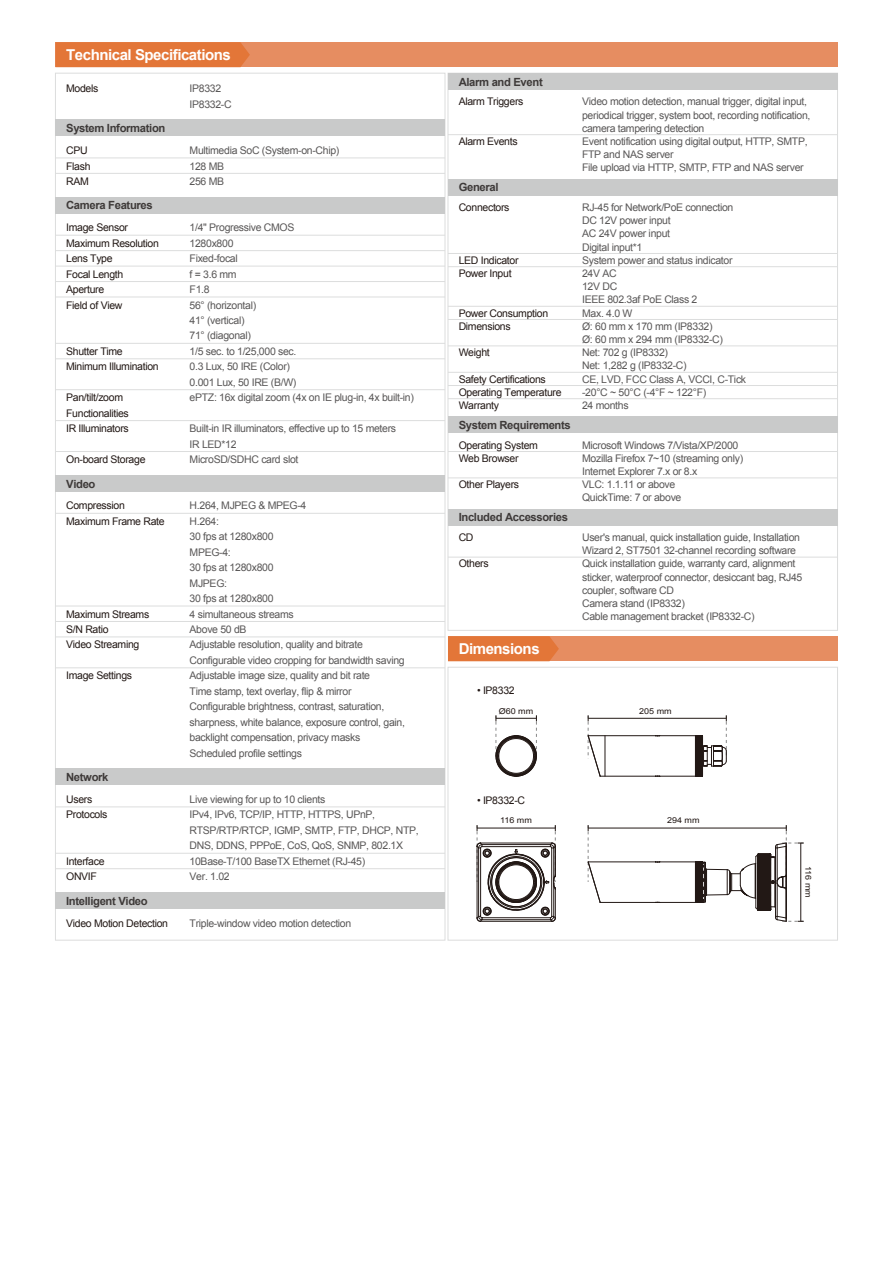
<style>
.page{position:relative;width:893px;height:1263px;background:#fff}
.page>*{position:absolute;margin:0;border:0;box-sizing:border-box;transform-origin:0 0}
.t1{font:700 15px "Arial";letter-spacing:-.03em;color:#fff}
.t2{font:700 11.25px "Arial";letter-spacing:-.03em;color:#3e3a39}
.t3{font:10.5px/15.5px "Arial";letter-spacing:-.03em;color:#595757}
.t4{font:10.5px/15.5px "Arial";letter-spacing:-.03em;color:#221815}
.t5{font:8.1px "Arial";color:#221815;scale:1.11 1}
</style>
<div class="page">
<div style="left:55px;top:73px;width:390px;height:867px;background:#fff;border:1px solid #dcdddd"></div>
<div style="left:448px;top:73px;width:390px;height:558px;background:#fff;border:1px solid #dcdddd"></div>
<div style="left:448px;top:667px;width:390px;height:273px;background:#fff;border:1px solid #dcdddd"></div>
<hr style="left:448px;top:134px;width:389px;height:1px;background:#dcdddd">
<hr style="left:448px;top:253px;width:389px;height:1px;background:#dcdddd">
<hr style="left:448px;top:266px;width:389px;height:1px;background:#dcdddd">
<hr style="left:448px;top:306px;width:389px;height:1px;background:#dcdddd">
<hr style="left:448px;top:319px;width:389px;height:1px;background:#dcdddd">
<hr style="left:448px;top:346px;width:389px;height:1px;background:#dcdddd">
<hr style="left:448px;top:372px;width:389px;height:1px;background:#dcdddd">
<hr style="left:448px;top:385px;width:389px;height:1px;background:#dcdddd">
<hr style="left:448px;top:398px;width:389px;height:1px;background:#dcdddd">
<hr style="left:448px;top:451px;width:389px;height:1px;background:#dcdddd">
<hr style="left:448px;top:478px;width:389px;height:1px;background:#dcdddd">
<hr style="left:448px;top:557px;width:389px;height:1px;background:#dcdddd">
<div style="left:448px;top:73px;width:389px;height:17px;background:#c9caca"></div>
<div style="left:448px;top:179px;width:389px;height:16px;background:#c9caca"></div>
<div style="left:448px;top:416px;width:389px;height:17px;background:#c9caca"></div>
<div style="left:448px;top:509px;width:389px;height:16px;background:#c9caca"></div>
<hr style="left:55px;top:158px;width:390px;height:1px;background:#dcdddd">
<hr style="left:55px;top:173px;width:390px;height:1px;background:#dcdddd">
<hr style="left:55px;top:235px;width:390px;height:1px;background:#dcdddd">
<hr style="left:55px;top:250px;width:390px;height:1px;background:#dcdddd">
<hr style="left:55px;top:266px;width:390px;height:1px;background:#dcdddd">
<hr style="left:55px;top:281px;width:390px;height:1px;background:#dcdddd">
<hr style="left:55px;top:297px;width:390px;height:1px;background:#dcdddd">
<hr style="left:55px;top:343px;width:390px;height:1px;background:#dcdddd">
<hr style="left:55px;top:358px;width:390px;height:1px;background:#dcdddd">
<hr style="left:55px;top:389px;width:390px;height:1px;background:#dcdddd">
<hr style="left:55px;top:420px;width:390px;height:1px;background:#dcdddd">
<hr style="left:55px;top:451px;width:390px;height:1px;background:#dcdddd">
<hr style="left:55px;top:513px;width:390px;height:1px;background:#dcdddd">
<hr style="left:55px;top:606px;width:390px;height:1px;background:#dcdddd">
<hr style="left:55px;top:621px;width:390px;height:1px;background:#dcdddd">
<hr style="left:55px;top:637px;width:390px;height:1px;background:#dcdddd">
<hr style="left:55px;top:667px;width:390px;height:1px;background:#dcdddd">
<hr style="left:55px;top:807px;width:390px;height:1px;background:#dcdddd">
<hr style="left:55px;top:853px;width:390px;height:1px;background:#dcdddd">
<hr style="left:55px;top:868px;width:390px;height:1px;background:#dcdddd">
<div style="left:55px;top:120px;width:390px;height:16px;background:#c9caca"></div>
<div style="left:55px;top:197px;width:390px;height:16px;background:#c9caca"></div>
<div style="left:55px;top:475px;width:390px;height:17px;background:#c9caca"></div>
<div style="left:55px;top:768px;width:390px;height:17px;background:#c9caca"></div>
<div style="left:55px;top:892px;width:390px;height:17px;background:#c9caca"></div>
<div style="left:55px;top:42px;width:782px;height:25px;background:#e68d61"></div>
<div style="left:55px;top:42px;width:195px;height:25px;background:#e37638"></div>
<div style="left:448px;top:636px;width:389px;height:25px;background:#e68d61"></div>
<svg style="left:448px;top:636px;width:111px;height:25px;background:#e3773a"></svg>
<hr style="left:588px;top:718px;width:138px;height:1px;background:#221815">
<svg style="left:496px;top:715px;width:41px;height:62px"></svg>
<svg style="left:476px;top:825px;width:80px;height:97px"></svg>
<svg style="left:588px;top:825px;width:216px;height:97px"></svg>
<svg style="left:588px;top:715px;width:13px;height:62px"></svg>
<hr style="left:660px;top:776px;width:35px;height:1px;background:#221815">
<hr style="left:600px;top:776px;width:56px;height:1px;background:#221815">
<hr style="left:660px;top:735px;width:35px;height:1px;background:#221815">
<hr style="left:588px;top:735px;width:68px;height:1px;background:#221815">
<svg style="left:695px;top:715px;width:32px;height:62px"></svg>
<hr style="left:605px;top:736px;width:1px;height:40px;background:#221815">
<h1 class="t1" style="left:66px;top:45px;width:166px">Technical Specifications</h1>
<p class="t4" style="left:66px;top:81px;width:34px">Models</p>
<p class="t2" style="left:66px;top:121px;width:101px">System Information</p>
<p class="t4" style="left:66px;top:143px;width:26px">CPU<br>Flash<br>RAM</p>
<p class="t4" style="left:66px;top:220px;width:94px">Image Sensor<br>Maximum Resolution<br>Lens Type<br>Focal Length<br>Aperture<br>Field of View</p>
<p class="t4" style="left:66px;top:344px;width:94px">Shutter Time<br>Minimum Illumination</p>
<p class="t4" style="left:66px;top:390px;width:64px">Pan/tilt/zoom<br>Functionalities<br>IR Illuminators</p>
<p class="t4" style="left:66px;top:452px;width:81px">On-board Storage</p>
<p class="t4" style="left:66px;top:498px;width:100px">Compression<br>Maximum Frame Rate</p>
<p class="t2" style="left:66px;top:198px;width:88px">Camera Features</p>
<p class="t2" style="left:66px;top:476px;width:31px">Video</p>
<p class="t4" style="left:66px;top:606px;width:85px">Maximum Streams<br>S/N Ratio<br>Video Streaming</p>
<p class="t4" style="left:66px;top:668px;width:67px">Image Settings</p>
<p class="t2" style="left:66px;top:770px;width:44px">Network</p>
<p class="t4" style="left:66px;top:792px;width:43px">Users<br>Protocols</p>
<p class="t4" style="left:66px;top:853px;width:40px">Interface<br>ONVIF</p>
<p class="t4" style="left:66px;top:915px;width:103px">Video Motion Detection</p>
<p class="t2" style="left:66px;top:893px;width:83px">Intelligent Video</p>
<p class="t3" style="left:190px;top:81px;width:44px">IP8332<br>IP8332-C</p>
<p class="t3" style="left:190px;top:143px;width:151px">Multimedia SoC (System-on-Chip)<br>128 MB<br>256 MB</p>
<p class="t3" style="left:190px;top:220px;width:226px">1/4" Progressive CMOS<br>1280x800<br>Fixed-focal<br>f = 3.6 mm<br>F1.8<br>56° (horizontal)<br>41° (vertical)<br>71° (diagonal)<br>1/5 sec. to 1/25,000 sec.<br>0.3 Lux, 50 IRE (Color)<br>0.001 Lux, 50 IRE (B/W)<br>ePTZ: 16x digital zoom (4x on IE plug-in, 4x built-in)</p>
<p class="t3" style="left:190px;top:421px;width:208px">Built-in IR illuminators, effective up to 15 meters<br>IR LED*12<br>MicroSD/SDHC card slot</p>
<p class="t3" style="left:190px;top:498px;width:217px">H.264, MJPEG &amp; MPEG-4<br>H.264:<br>30 fps at 1280x800<br>MPEG-4:<br>30 fps at 1280x800<br>MJPEG:<br>30 fps at 1280x800<br>4 simultaneous streams<br>Above 50 dB<br>Adjustable resolution, quality and bitrate<br>Configurable video cropping for bandwidth saving<br>Adjustable image size, quality and bit rate<br>Time stamp, text overlay, flip &amp; mirror<br>Configurable brightness, contrast, saturation, sharpness, white balance, exposure control, gain, backlight compensation, privacy masks<br>Scheduled profile settings</p>
<p class="t3" style="left:190px;top:792px;width:231px">Live viewing for up to 10 clients<br>IPv4, IPv6, TCP/IP, HTTP, HTTPS, UPnP, RTSP/RTP/RTCP, IGMP, SMTP, FTP, DHCP, NTP, DNS, DDNS, PPPoE, CoS, QoS, SNMP, 802.1X 10Base-T/100 BaseTX Ethernet (RJ-45)<br>Ver. 1.02</p>
<p class="t3" style="left:190px;top:915px;width:163px">Triple-window video motion detection</p>
<p class="t2" style="left:459px;top:74px;width:86px">Alarm and Event</p>
<p class="t4" style="left:459px;top:94px;width:66px">Alarm Triggers</p>
<p class="t4" style="left:459px;top:134px;width:60px">Alarm Events</p>
<p class="t2" style="left:459px;top:180px;width:41px">General</p>
<p class="t4" style="left:459px;top:200px;width:52px">Connectors</p>
<p class="t4" style="left:459px;top:254px;width:61px;line-height:13.2px">LED Indicator<br>Power Input</p>
<p class="t4" style="left:459px;top:306px;width:91px;line-height:13.2px">Power Consumption<br>Dimensions</p>
<p class="t4" style="left:459px;top:345px;width:33px">Weight</p>
<p class="t4" style="left:459px;top:372px;width:104px;line-height:13.2px">Safety Certifications<br>Operating Temperature<br>Warranty</p>
<p class="t4" style="left:459px;top:438px;width:81px;line-height:13.2px">Operating System<br>Web Browser</p>
<p class="t4" style="left:459px;top:477px;width:62px">Other Players</p>
<p class="t2" style="left:459px;top:418px;width:114px">System Requirements</p>
<p class="t2" style="left:459px;top:510px;width:111px">Included Accessories</p>
<p class="t4" style="left:459px;top:530px;width:16px">CD</p>
<p class="t4" style="left:459px;top:556px;width:31px">Others</p>
<h1 class="t1" style="left:459px;top:639px;width:82px">Dimensions</h1>
<p class="t3" style="left:582px;top:95px;width:230px;line-height:13.2px">Video motion detection, manual trigger, digital input, periodical trigger, system boot, recording notification, camera tampering detection<br>Event notification using digital output, HTTP, SMTP, FTP and NAS server<br>File upload via HTTP, SMTP, FTP and NAS server</p>
<p class="t3" style="left:582px;top:201px;width:166px;line-height:13.2px">RJ-45 for Network/PoE connection<br>DC 12V power input<br>AC 24V power input<br>Digital input*1<br>System power and status indicator<br>24V AC<br>12V DC<br>IEEE 802.3af PoE Class 2<br>Max. 4.0 W<br>Ø: 60 mm x 170 mm (IP8332)<br>Ø: 60 mm x 294 mm (IP8332-C)<br>Net: 702 g (IP8332)<br>Net: 1,282 g (IP8332-C)<br>CE, LVD, FCC Class A, VCCI, C-Tick -20°C ~ 50°C (-4°F ~ 122°F)<br>24 months</p>
<p class="t3" style="left:582px;top:438px;width:163px;line-height:13.2px">Microsoft Windows 7/Vista/XP/2000<br>Mozilla Firefox 7~10 (streaming only)<br>Internet Explorer 7.x or 8.x<br>VLC: 1.1.11 or above<br>QuickTime: 7 or above</p>
<p class="t3" style="left:582px;top:531px;width:222px;line-height:13.2px">User's manual, quick installation guide, Installation Wizard 2, ST7501 32-channel recording software Quick installation guide, warranty card, alignment sticker, waterproof connector, desiccant bag, RJ45 coupler, software CD<br>Camera stand (IP8332)<br>Cable management bracket (IP8332-C)</p>
<p class="t4" style="left:477px;top:683px;width:39px">• IP8332</p>
<p class="t5" style="left:499px;top:705px;width:33px">Ø60 mm</p>
<p class="t5" style="left:639px;top:705px;width:31px">205 mm</p>
<p class="t4" style="left:477px;top:793px;width:50px">• IP8332-C</p>
<p class="t5" style="left:500px;top:815px;width:30px">116 mm</p>
<p class="t5" style="left:667px;top:815px;width:31px">294 mm</p>
<p class="t5" style="left:814px;top:866px;width:30px;rotate:90deg">116 mm</p>
</div>
